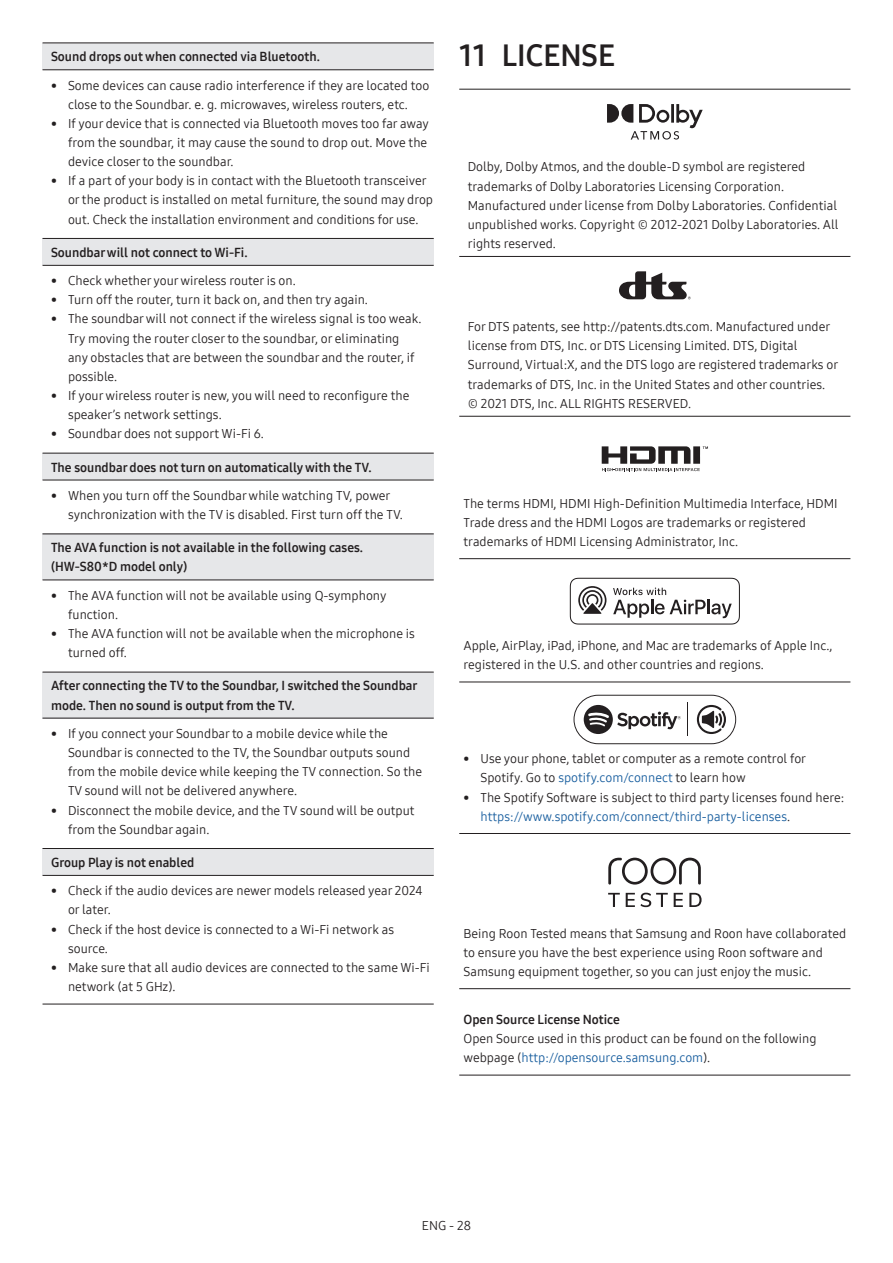
<style>
.page{position:relative;width:893px;height:1263px;background:#fff}
.page>*{position:absolute;margin:0;border:0;box-sizing:border-box;transform-origin:0 0}
.t1{font:30px "Samsung One 700";color:#231f20}
.t2{font:12.75px/19.2px "Samsung One 400";color:#231f20}
.t3{font:12.75px/19.2px "Samsung One 700";color:#231f20}
.s1{color:#175d9e}
</style>
<div class="page">
<hr style="left:43px;top:1004px;width:391px;height:1px;background:#231f20">
<div style="left:43px;top:43px;width:391px;height:27px;background:#e6e7e9"></div>
<hr style="left:43px;top:43px;width:391px;height:1px;background:#231f20">
<hr style="left:43px;top:69px;width:391px;height:1px;background:#231f20">
<div style="left:43px;top:238px;width:391px;height:27px;background:#e6e7e9"></div>
<hr style="left:43px;top:238px;width:391px;height:1px;background:#231f20">
<hr style="left:43px;top:265px;width:391px;height:1px;background:#231f20">
<div style="left:43px;top:453px;width:391px;height:27px;background:#e6e7e9"></div>
<hr style="left:43px;top:453px;width:391px;height:1px;background:#231f20">
<hr style="left:43px;top:480px;width:391px;height:1px;background:#231f20">
<div style="left:43px;top:534px;width:391px;height:46px;background:#e6e7e9"></div>
<hr style="left:43px;top:533px;width:391px;height:1px;background:#231f20">
<hr style="left:43px;top:579px;width:391px;height:1px;background:#231f20">
<div style="left:43px;top:672px;width:391px;height:46px;background:#e6e7e9"></div>
<hr style="left:43px;top:672px;width:391px;height:1px;background:#231f20">
<hr style="left:43px;top:718px;width:391px;height:1px;background:#231f20">
<div style="left:43px;top:848px;width:391px;height:27px;background:#e6e7e9"></div>
<hr style="left:43px;top:848px;width:391px;height:1px;background:#231f20">
<hr style="left:43px;top:875px;width:391px;height:1px;background:#231f20">
<hr style="left:459px;top:89px;width:391px;height:1px;background:#231f20">
<hr style="left:459px;top:256px;width:391px;height:1px;background:#231f20">
<hr style="left:459px;top:416px;width:391px;height:1px;background:#231f20">
<hr style="left:459px;top:558px;width:391px;height:1px;background:#231f20">
<hr style="left:459px;top:682px;width:391px;height:1px;background:#231f20">
<hr style="left:459px;top:833px;width:391px;height:1px;background:#231f20">
<hr style="left:459px;top:988px;width:391px;height:1px;background:#231f20">
<hr style="left:459px;top:1075px;width:391px;height:1px;background:#231f20">
<svg style="left:607px;top:104px;width:96px;height:36px"></svg>
<svg style="left:619px;top:271px;width:72px;height:28px"></svg>
<svg style="left:602px;top:446px;width:106px;height:25px"></svg>
<svg style="left:570px;top:578px;width:170px;height:46px"></svg>
<svg style="left:573px;top:695px;width:163px;height:49px"></svg>
<svg style="left:608px;top:858px;width:93px;height:26px"></svg>
<svg style="left:608px;top:893px;width:12px;height:14px"></svg>
<svg style="left:626px;top:893px;width:42px;height:14px"></svg>
<svg style="left:674px;top:893px;width:9px;height:14px"></svg>
<svg style="left:689px;top:893px;width:13px;height:14px"></svg>
<p class="t3" style="left:51px;top:47px;width:270px">Sound drops out when connected via Bluetooth.</p>
<p class="t2" style="left:51px;top:75px;width:380px;text-align:center">• Some devices can cause radio interference if they are located too close to the Soundbar. e. g. microwaves, wireless routers, etc.</p>
<p class="t2" style="left:68px;top:114px;width:362px;text-indent:-17px">• If your device that is connected via Bluetooth moves too far away from the soundbar, it may cause the sound to drop out. Move the device closer to the soundbar.</p>
<p class="t2" style="left:68px;top:171px;width:367px;text-indent:-17px">• If a part of your body is in contact with the Bluetooth transceiver or the product is installed on metal furniture, the sound may drop out. Check the installation environment and conditions for use.</p>
<p class="t3" style="left:51px;top:243px;width:198px">Soundbar will not connect to Wi-Fi.</p>
<p class="t2" style="left:51px;top:271px;width:246px">• Check whether your wireless router is on.</p>
<p class="t2" style="left:51px;top:290px;width:318px">• Turn off the router, turn it back on, and then try again.</p>
<p class="t2" style="left:68px;top:309px;width:355px;text-indent:-17px">• The soundbar will not connect if the wireless signal is too weak.<br>Try moving the router closer to the soundbar, or eliminating any obstacles that are between the soundbar and the router, if possible.</p>
<p class="t2" style="left:68px;top:386px;width:343px;text-indent:-17px">• If your wireless router is new, you will need to reconfigure the speaker’s network settings.</p>
<p class="t2" style="left:51px;top:424px;width:214px">• Soundbar does not support Wi-Fi 6.</p>
<p class="t3" style="left:51px;top:457px;width:322px">The soundbar does not turn on automatically with the TV.</p>
<p class="t2" style="left:68px;top:486px;width:336px;text-indent:-17px">• When you turn off the Soundbar while watching TV, power synchronization with the TV is disabled. First turn off the TV.</p>
<p class="t3" style="left:51px;top:538px;width:314px">The AVA function is not available in the following cases. (HW-S80*D model only)</p>
<p class="t2" style="left:68px;top:586px;width:320px;text-indent:-17px">• The AVA function will not be available using Q-symphony function.</p>
<p class="t2" style="left:68px;top:624px;width:348px;text-indent:-17px">• The AVA function will not be available when the microphone is turned off.</p>
<p class="t3" style="left:51px;top:676px;width:368px">After connecting the TV to the Soundbar, I switched the Soundbar mode. Then no sound is output from the TV.</p>
<p class="t2" style="left:68px;top:724px;width:356px;text-indent:-17px">• If you connect your Soundbar to a mobile device while the Soundbar is connected to the TV, the Soundbar outputs sound from the mobile device while keeping the TV connection. So the TV sound will not be delivered anywhere.</p>
<p class="t2" style="left:68px;top:800px;width:348px;text-indent:-17px">• Disconnect the mobile device, and the TV sound will be output from the Soundbar again.</p>
<p class="t3" style="left:51px;top:853px;width:145px">Group Play is not enabled</p>
<p class="t2" style="left:68px;top:881px;width:356px;text-indent:-17px">• Check if the audio devices are newer models released year 2024 or later.</p>
<p class="t2" style="left:68px;top:919px;width:328px;text-indent:-17px">• Check if the host device is connected to a Wi-Fi network as source.</p>
<p class="t2" style="left:68px;top:957px;width:363px;text-indent:-17px">• Make sure that all audio devices are connected to the same Wi-Fi network (at 5 GHz).</p>
<h1 class="t1" style="left:459px;top:35px;width:157px">11 LICENSE</h1>
<p class="t2" style="left:468px;top:157px;width:372px">Dolby, Dolby Atmos, and the double-D symbol are registered trademarks of Dolby Laboratories Licensing Corporation.<br>Manufactured under license from Dolby Laboratories. Confidential unpublished works. Copyright © 2012-2021 Dolby Laboratories. All rights reserved.</p>
<p class="t2" style="left:468px;top:317px;width:372px">For DTS patents, see http://patents.dts.com. Manufactured under license from DTS, Inc. or DTS Licensing Limited. DTS, Digital Surround, Virtual:X, and the DTS logo are registered trademarks or trademarks of DTS, Inc. in the United States and other countries. © 2021 DTS, Inc. ALL RIGHTS RESERVED.</p>
<p class="t2" style="left:463px;top:493px;width:376px">The terms HDMI, HDMI High-Definition Multimedia Interface, HDMI<br>Trade dress and the HDMI Logos are trademarks or registered trademarks of HDMI Licensing Administrator, Inc.</p>
<p class="t2" style="left:463px;top:636px;width:370px">Apple, AirPlay, iPad, iPhone, and Mac are trademarks of Apple Inc., registered in the U.S. and other countries and regions.</p>
<p class="t2" style="left:480px;top:749px;width:327px;text-indent:-17px">• Use your phone, tablet or computer as a remote control for<br>Spotify. Go to <span class="s1">spotify.com/connect</span> to learn how</p>
<p class="t2" style="left:480px;top:787px;width:365px;text-indent:-17px">• The Spotify Software is subject to third party licenses found here: <span class="s1">https://www.spotify.com/connect/third-party-licenses</span>.</p>
<p class="t2" style="left:463px;top:923px;width:384px">Being Roon Tested means that Samsung and Roon have collaborated to ensure you have the best experience using Roon software and<br>Samsung equipment together, so you can just enjoy the music.</p>
<p class="t3" style="left:463px;top:1010px;width:158px">Open Source License Notice</p>
<p class="t2" style="left:463px;top:1029px;width:355px">Open Source used in this product can be found on the following webpage (<span class="s1">http://opensource.samsung.com</span>).</p>
<p class="t2" style="left:422px;top:1216px;width:51px">ENG - 28</p>
</div>
